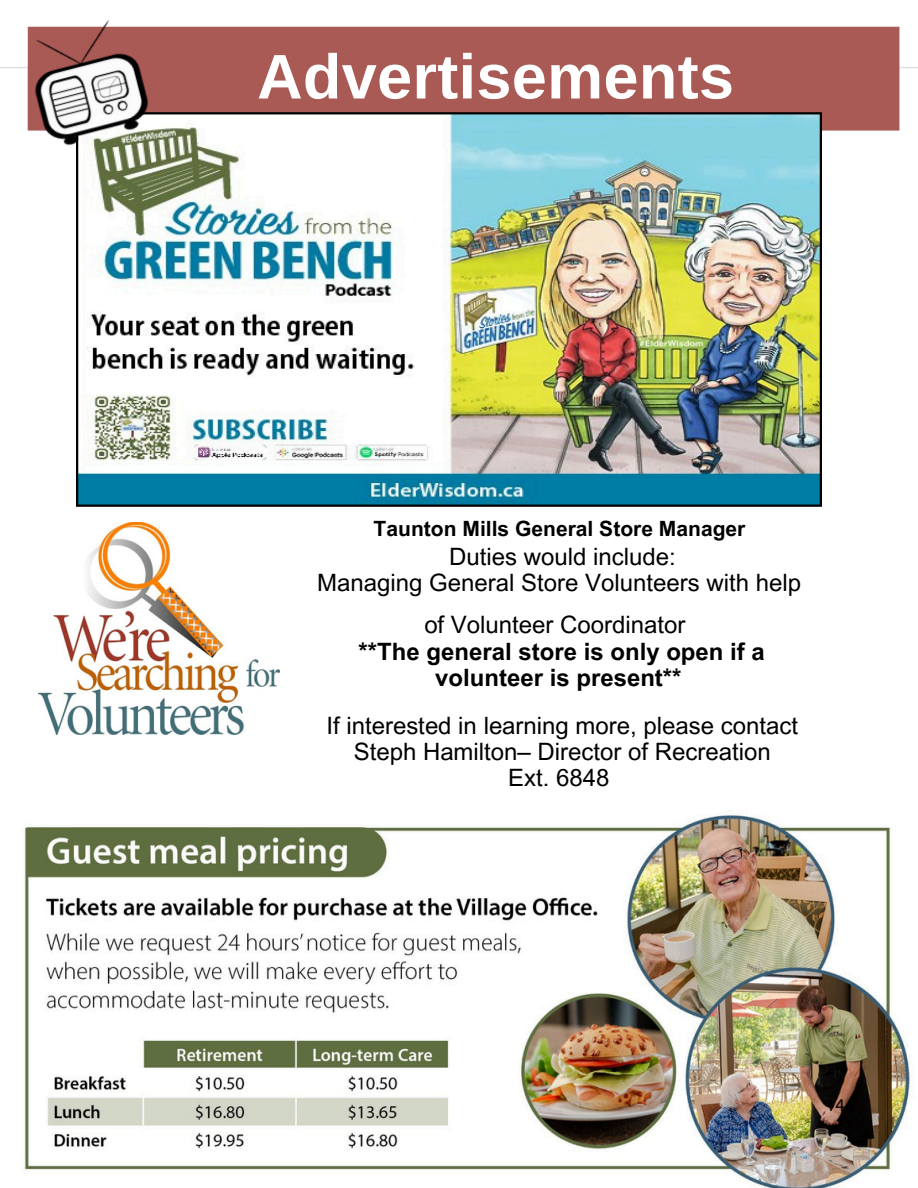
<style>
.page{position:relative;width:918px;height:1188px;background:#fff}
.page>*{position:absolute;margin:0;border:0;box-sizing:border-box;transform-origin:0 0}
.t1{font:700 63px "Arimo";letter-spacing:.005em;color:#fff}
.t2{font:24px/25.8px "Arial MT Pro";color:#000;text-align:center}
.t3{font:700 24px/25.8px "Arial MT Pro";color:#000;text-align:center}
.t4{font:700 21px "Arial MT Pro";color:#000}
.t5{font:18px "Myriad Pro";color:#000}
</style>
<div class="page">
<img style="left:0;top:26px;width:918px;height:105px">
<img style="left:77px;top:113px;width:745px;height:394px">
<img style="left:39px;top:523px;width:240px;height:211px">
<img style="left:19px;top:20px;width:140px;height:133px">
<img style="left:24px;top:815px;width:887px;height:373px">
<h1 class="t1" style="left:257px;top:41px;width:478px">Advertisements</h1>
<p class="t4" style="left:374px;top:520px;width:373px">Taunton Mills General Store Manager</p>
<p class="t2" style="left:317px;top:547px;width:485px">Duties would include:<br>Managing General Store Volunteers with help</p>
<p class="t2" style="left:424px;top:615px;width:263px">of Volunteer Coordinator</p>
<p class="t3" style="left:359px;top:642px;width:408px">**The general store is only open if a volunteer is present**</p>
<p class="t2" style="left:326px;top:716px;width:473px">If interested in learning more, please contact<br>Steph Hamilton– Director of Recreation<br>Ext. 6848</p>
<p class="t5" style="left:826px;top:1098px;width:20px">14</p>
</div>
